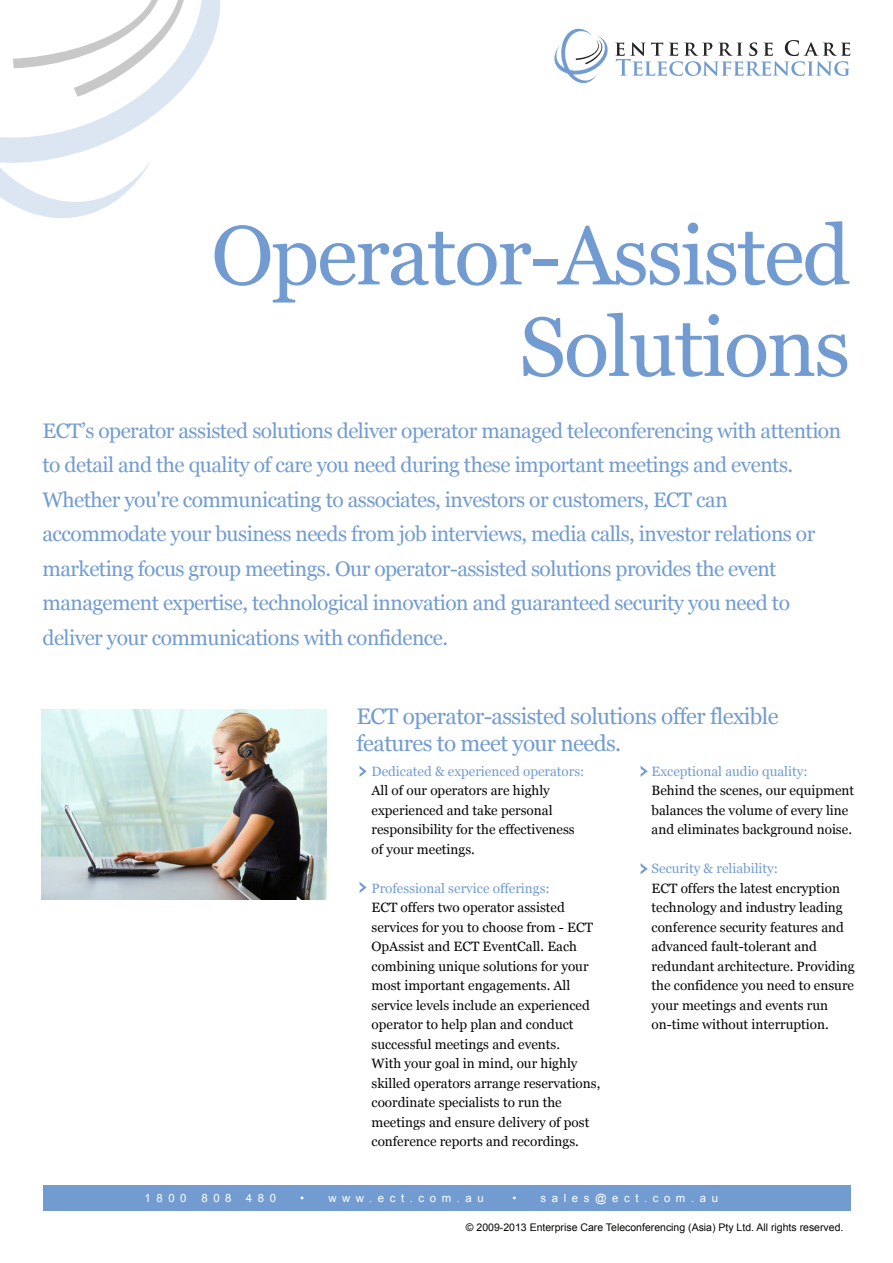
<style>
.page{position:relative;width:893px;height:1263px;background:#fff}
.page>*{position:absolute;margin:0;border:0;box-sizing:border-box;transform-origin:0 0}
.t1{font:83.55px/91.5px "Georgia";letter-spacing:-.025em;color:#729cd1;text-align:right}
.t2{font:22.5px/27px "Georgia";letter-spacing:-.025em;color:#729cd1}
.t3{font:21px/34.5px "Georgia";letter-spacing:-.025em;color:#729cd1}
.t4{font:13.5px/19.5px "Georgia";color:#050504}
.t5{font:13.5px "Georgia";color:#729cd1}
.t6{font:11.4px "Arial";letter-spacing:.49em;color:#fff}
.t7{font:10.5px "Arial";color:#050504}
</style>
<div class="page">
<svg style="left:360px;top:766px;width:7px;height:11px"></svg>
<svg style="left:360px;top:882px;width:7px;height:11px"></svg>
<svg style="left:641px;top:766px;width:7px;height:11px"></svg>
<svg style="left:641px;top:863px;width:7px;height:11px"></svg>
<img style="left:41px;top:709px;width:286px;height:190px">
<svg style="left:554px;top:28px;width:296px;height:55px"></svg>
<svg style="left:0;top:0;width:221px;height:218px"></svg>
<div style="left:43px;top:1185px;width:807px;height:25px;background:#729cd1"></div>
<h1 class="t1" style="left:211px;top:212px;width:641px">Operator-Assisted<br>Solutions</h1>
<p class="t3" style="left:43px;top:413px;width:800px">ECT’s operator assisted solutions deliver operator managed teleconferencing with attention to detail and the quality of care you need during these important meetings and events.<br>Whether you're communicating to associates, investors or customers, ECT can accommodate your business needs from job interviews, media calls, investor relations or marketing focus group meetings. Our operator-assisted solutions provides the event management expertise, technological innovation and guaranteed security you need to deliver your communications with confidence.</p>
<h2 class="t2" style="left:356px;top:703px;width:424px">ECT operator-assisted solutions offer flexible features to meet your needs.</h2>
<p class="t5" style="left:372px;top:763px;width:214px">Dedicated &amp; experienced operators:</p>
<p class="t4" style="left:372px;top:781px;width:205px">All of our operators are highly experienced and take personal responsibility for the effectiveness of your meetings.</p>
<p class="t5" style="left:372px;top:880px;width:180px">Professional service offerings:</p>
<p class="t4" style="left:372px;top:898px;width:230px">ECT offers two operator assisted services for you to choose from - ECT OpAssist and ECT EventCall. Each combining unique solutions for your most important engagements. All service levels include an experienced operator to help plan and conduct successful meetings and events.<br>With your goal in mind, our highly skilled operators arrange reservations, coordinate specialists to run the meetings and ensure delivery of post conference reports and recordings.</p>
<p class="t5" style="left:652px;top:763px;width:158px">Exceptional audio quality:</p>
<p class="t4" style="left:652px;top:781px;width:204px">Behind the scenes, our equipment balances the volume of every line and eliminates background noise.</p>
<p class="t5" style="left:652px;top:860px;width:128px">Security &amp; reliability:</p>
<p class="t4" style="left:652px;top:879px;width:205px">ECT offers the latest encryption technology and industry leading conference security features and advanced fault-tolerant and redundant architecture. Providing the confidence you need to ensure your meetings and events run on-time without interruption.</p>
<p class="t6" style="left:145px;top:1191px;width:44px">1800</p>
<p class="t6" style="left:201px;top:1191px;width:32px">808</p>
<p class="t6" style="left:246px;top:1191px;width:32px">480</p>
<p class="t6" style="left:300px;top:1191px;width:185px">• www.ect.com.au</p>
<p class="t6" style="left:512px;top:1191px;width:207px">• sales@ect.com.au</p>
<p class="t7" style="left:466px;top:1221px;width:379px">© 2009-2013 Enterprise Care Teleconferencing (Asia) Pty Ltd. All rights reserved.</p>
</div>
